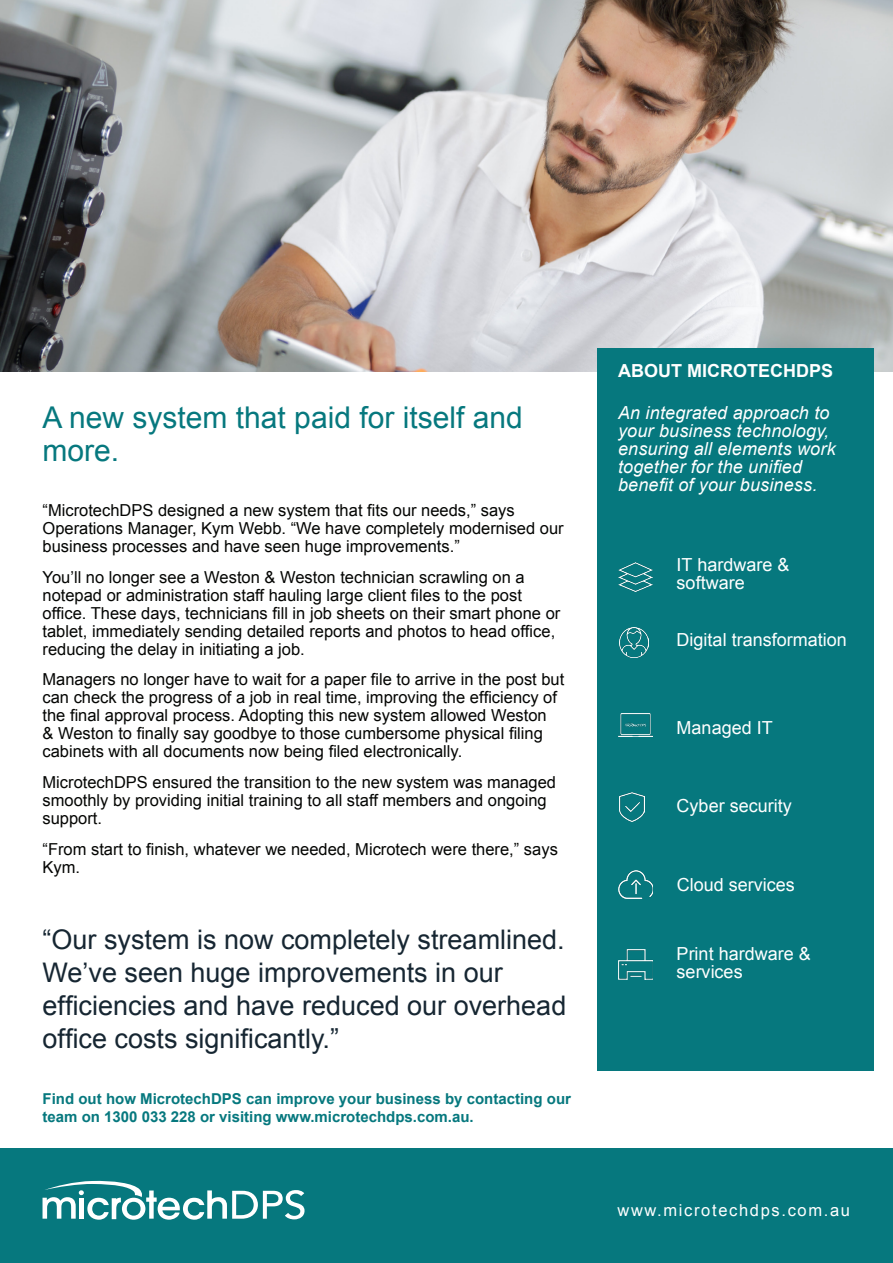
<style>
.page{position:relative;width:893px;height:1263px;background:#fff}
.page>*{position:absolute;margin:0;border:0;box-sizing:border-box;transform-origin:0 0}
.t1{font:30px/33px "Arial";color:#06787e}
.t2{font:27px/33px "Arial";color:#162632}
.t3{font:italic 18px/18px "Arial";letter-spacing:.01em;color:#fff}
.t4{font:18px/18px "Arial";color:#fff}
.t5{font:700 18px "Arial";color:#fff}
.t6{font:16.5px/18px "Arial";color:#040503}
.t7{font:16.5px "Arial";letter-spacing:.1em;color:#fff}
.t8{font:700 15px/18px "Arial";color:#06787e}
</style>
<div class="page">
<img style="left:0;top:0;width:893px;height:371px">
<div style="left:597px;top:348px;width:276px;height:723px;background:#06787e"></div>
<img style="left:618px;top:563px;width:34px;height:29px">
<img style="left:620px;top:627px;width:28px;height:30px">
<img style="left:618px;top:714px;width:35px;height:23px">
<img style="left:620px;top:792px;width:25px;height:30px">
<img style="left:618px;top:870px;width:35px;height:28px">
<img style="left:618px;top:949px;width:35px;height:30px">
<div style="left:0;top:1148px;width:893px;height:115px;background:#06787e"></div>
<svg style="left:43px;top:1180px;width:262px;height:40px"></svg>
<p class="t1" style="left:43px;top:400px;width:482px">A new system that paid for itself and more.</p>
<p class="t6" style="left:43px;top:501px;width:523px">“MicrotechDPS designed a new system that fits our needs,” says<br>Operations Manager, Kym Webb. “We have completely modernised our business processes and have seen huge improvements.”</p>
<p class="t6" style="left:43px;top:568px;width:519px">You’ll no longer see a Weston &amp; Weston technician scrawling on a notepad or administration staff hauling large client files to the post office. These days, technicians fill in job sheets on their smart phone or tablet, immediately sending detailed reports and photos to head office, reducing the delay in initiating a job.</p>
<p class="t6" style="left:43px;top:670px;width:523px">Managers no longer have to wait for a paper file to arrive in the post but can check the progress of a job in real time, improving the efficiency of the final approval process. Adopting this new system allowed Weston<br>&amp; Weston to finally say goodbye to those cumbersome physical filing cabinets with all documents now being filed electronically.</p>
<p class="t6" style="left:43px;top:773px;width:515px">MicrotechDPS ensured the transition to the new system was managed smoothly by providing initial training to all staff members and ongoing support.</p>
<p class="t6" style="left:43px;top:840px;width:517px">“From start to finish, whatever we needed, Microtech were there,” says<br>Kym.</p>
<p class="t2" style="left:43px;top:923px;width:525px">“Our system is now completely streamlined.<br>We’ve seen huge improvements in our efficiencies and have reduced our overhead office costs significantly.”</p>
<p class="t8" style="left:43px;top:1089px;width:530px">Find out how MicrotechDPS can improve your business by contacting our team on 1300 033 228 or visiting www.microtechdps.com.au.</p>
<p class="t5" style="left:618px;top:358px;width:216px">ABOUT MICROTECHDPS</p>
<p class="t3" style="left:618px;top:404px;width:219px">An integrated approach to your business technology, ensuring all elements work together for the unified benefit of your business.</p>
<p class="t4" style="left:677px;top:556px;width:114px">IT hardware &amp; software</p>
<p class="t4" style="left:677px;top:630px;width:172px">Digital transformation</p>
<p class="t4" style="left:677px;top:718px;width:98px">Managed IT</p>
<p class="t4" style="left:677px;top:797px;width:117px">Cyber security</p>
<p class="t4" style="left:677px;top:875px;width:120px">Cloud services</p>
<p class="t4" style="left:677px;top:944px;width:136px">Print hardware &amp; services</p>
<p class="t7" style="left:617px;top:1198px;width:234px">www.microtechdps.com.au</p>
</div>
